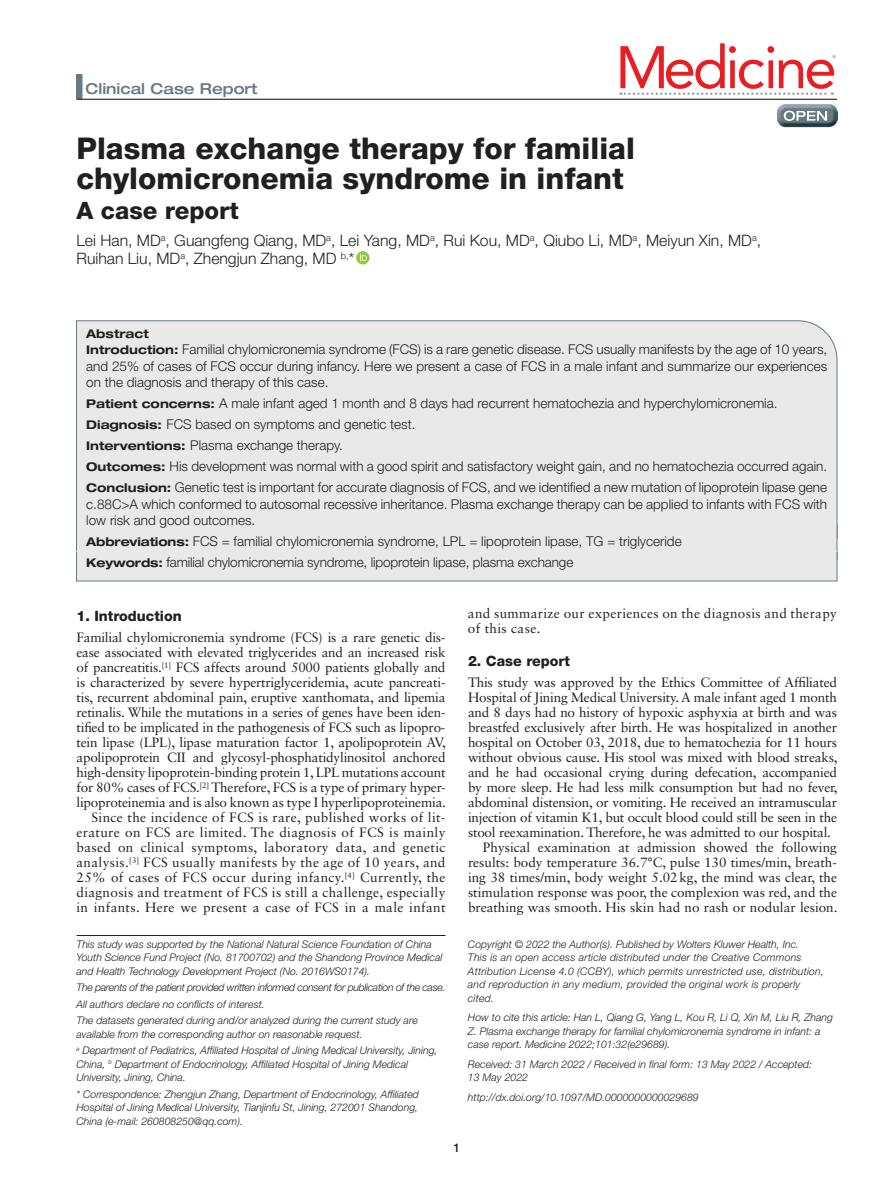
<style>
.page{position:relative;width:891px;height:1188px;background:#fff}
.page>*{position:absolute;margin:0;border:0;box-sizing:border-box;transform-origin:0 0}
.t1{font:59.4px "Avenir";letter-spacing:-.06em;color:#e71e24}
.t2{font:800 30px/30px "Helvetica Neue LT Std";color:#231f20}
.t3{font:800 24px "Helvetica Neue LT Std";color:#231f20}
.t4{font:300 15.75px/18px "Helvetica Neue LT Std";color:#231f20}
.t5{font:500 expanded 15px "Helvetica Neue LT Std";color:#667981}
.t6{font:800 14.25px "Helvetica Neue LT Std";color:#231f20}
.t7{font:13.5px/15px "Sabon LT Std";letter-spacing:-.015em;color:#231f20;text-align:right}
.t8{font:300 13.5px/21px "Helvetica Neue LT Std";color:#231f20}
.t9{font:13.5px/15px "Sabon LT Std";letter-spacing:.025em;color:#231f20}
.t10{font:700 expanded 12px "Helvetica Neue LT Std";color:#231f20}
.t11{font:500 12px "Helvetica Neue LT Std";color:#231f20}
.t12{font:italic 300 10.5px/13.5px "Helvetica Neue LT Std";color:#231f20}
.t13{font:italic 300 10.5px/13.5px "Helvetica Neue LT Std";letter-spacing:.02em;color:#231f20}
.t14{font:500 10.35px "Akzidenz Grotesk BE";color:#909295}
.s1{font-weight:700;font-stretch:expanded;font-size:12px}
</style>
<div class="page">
<div style="left:76px;top:74px;width:6px;height:25px;background:#677981"></div>
<hr style="left:76px;top:99px;width:761px;height:1px;background:#231f20">
<img style="left:776px;top:104px;width:61px;height:24px">
<svg style="left:784px;top:111px;width:43px;height:10px"></svg>
<svg style="left:620px;top:93px;width:213px;height:2px"></svg>
<div style="left:76px;top:320px;width:762px;height:219px;background:#e9e9e9"></div>
<div style="left:76px;top:523px;width:761px;height:38px;background:#e9e9e9"></div>
<div style="left:76px;top:552px;width:761px;height:29px;background:#e9e9e9"></div>
<svg style="left:356px;top:251px;width:13px;height:13px"></svg>
<svg style="left:360px;top:254px;width:7px;height:7px"></svg>
<hr style="left:76px;top:935px;width:370px;height:1px;background:#231f20">
<p class="t5" style="left:86px;top:80px;width:174px">Clinical Case Report</p>
<h1 class="t1" style="left:615px;top:33px;width:223px">Medicine</h1>
<p class="t14" style="left:832px;top:52px;width:6px">®</p>
<h2 class="t2" style="left:76px;top:134px;width:560px">Plasma exchange therapy for familial chylomicronemia syndrome in infant</h2>
<h3 class="t3" style="left:76px;top:197px;width:164px">A case report</h3>
<p class="t4" style="left:76px;top:231px;width:686px">Lei Han, MD<sup>a</sup>, Guangfeng Qiang, MD<sup>a</sup>, Lei Yang, MD<sup>a</sup>, Rui Kou, MD<sup>a</sup>, Qiubo Li, MD<sup>a</sup>, Meiyun Xin, MD<sup>a</sup>,<br>Ruihan Liu, MD<sup>a</sup>, Zhengjun Zhang, MD <sup>b,</sup>*</p>
<p class="t10" style="left:86px;top:326px;width:64px">Abstract</p>
<p class="t8" style="left:86px;top:341px;width:743px;line-height:16.5px;text-align:justify"><span class="s1">Introduction:</span> Familial chylomicronemia syndrome (FCS) is a rare genetic disease. FCS usually manifests by the age of 10 years, and 25% of cases of FCS occur during infancy. Here we present a case of FCS in a male infant and summarize our experiences on the diagnosis and therapy of this case.</p>
<p class="t8" style="left:86px;top:393px;width:743px"><span class="s1">Patient concerns:</span> A male infant aged 1 month and 8 days had recurrent hematochezia and hyperchylomicronemia.<br><span class="s1">Diagnosis:</span> FCS based on symptoms and genetic test.<br><span class="s1">Interventions:</span> Plasma exchange therapy.<br><span class="s1">Outcomes:</span> His development was normal with a good spirit and satisfactory weight gain, and no hematochezia occurred again.<br><span class="s1">Conclusion:</span> Genetic test is important for accurate diagnosis of FCS, and we identified a new mutation of lipoprotein lipase gene</p>
<p class="t8" style="left:86px;top:496px;width:742px;line-height:16.5px">c.88C&gt;A which conformed to autosomal recessive inheritance. Plasma exchange therapy can be applied to infants with FCS with low risk and good outcomes.</p>
<p class="t8" style="left:86px;top:531px;width:597px"><span class="s1">Abbreviations:</span> FCS = familial chylomicronemia syndrome, LPL = lipoprotein lipase, TG = triglyceride<br><span class="s1">Keywords:</span> familial chylomicronemia syndrome, lipoprotein lipase, plasma exchange</p>
<p class="t6" style="left:76px;top:608px;width:107px">1. Introduction</p>
<p class="t7" style="left:76px;top:630px;width:371px">Familial chylomicronemia syndrome (FCS) is a rare genetic dis&shy;ease associated with elevated triglycerides and an increased risk of pancreatitis.<sup>[1]</sup> FCS affects around 5000 patients globally and is characterized by severe hypertriglyceridemia, acute pancreati&shy;tis, recurrent abdominal pain, eruptive xanthomata, and lipemia retinalis. While the mutations in a series of genes have been iden&shy;tified to be implicated in the pathogenesis of FCS such as lipopro&shy;tein lipase (LPL), lipase maturation factor 1, apolipoprotein AV, apolipoprotein CII and glycosyl-phosphatidylinositol anchored high-density lipoprotein-binding protein 1, LPL mutations account for 80% cases of FCS.<sup>[2]</sup> Therefore, FCS is a type of primary hyper&shy;lipoproteinemia and is also known as type I hyperlipoproteinemia.<br>Since the incidence of FCS is rare, published works of lit&shy;erature on FCS are limited. The diagnosis of FCS is mainly based on clinical symptoms, laboratory data, and genetic analysis.<sup>[3]</sup> FCS usually manifests by the age of 10 years, and 25% of cases of FCS occur during infancy.<sup>[4]</sup> Currently, the diagnosis and treatment of FCS is still a challenge, especially in infants. Here we present a case of FCS in a male infant</p>
<p class="t9" style="left:468px;top:606px;width:370px">and summarize our experiences on the diagnosis and therapy of this case.</p>
<p class="t6" style="left:468px;top:653px;width:104px">2. Case report</p>
<p class="t7" style="left:468px;top:675px;width:370px">This study was approved by the Ethics Committee of Affiliated</p>
<p class="t7" style="left:468px;top:690px;width:370px">Hospital of Jining Medical University. A male infant aged 1 month</p>
<p class="t7" style="left:468px;top:705px;width:371px">and 8 days had no history of hypoxic asphyxia at birth and was</p>
<p class="t7" style="left:468px;top:720px;width:370px">breastfed exclusively after birth. He was hospitalized in another</p>
<p class="t7" style="left:468px;top:735px;width:371px">hospital on October 03, 2018, due to hematochezia for 11 hours</p>
<p class="t7" style="left:468px;top:750px;width:371px">without obvious cause. His stool was mixed with blood streaks,</p>
<p class="t7" style="left:468px;top:765px;width:371px">and he had occasional crying during defecation, accompanied</p>
<p class="t7" style="left:468px;top:780px;width:371px">by more sleep. He had less milk consumption but had no fever,</p>
<p class="t7" style="left:468px;top:795px;width:371px">abdominal distension, or vomiting. He received an intramuscular</p>
<p class="t7" style="left:468px;top:810px;width:371px">injection of vitamin K1, but occult blood could still be seen in the</p>
<p class="t7" style="left:468px;top:825px;width:365px">stool reexamination. Therefore, he was admitted to our hospital.</p>
<p class="t7" style="left:483px;top:840px;width:355px">Physical examination at admission showed the following</p>
<p class="t7" style="left:468px;top:855px;width:371px">results: body temperature 36.7°C, pulse 130 times/min, breath-</p>
<p class="t7" style="left:468px;top:870px;width:370px">ing 38 times/min, body weight 5.02kg, the mind was clear, the</p>
<p class="t7" style="left:468px;top:885px;width:371px">stimulation response was poor, the complexion was red, and the</p>
<p class="t7" style="left:468px;top:900px;width:371px">breathing was smooth. His skin had no rash or nodular lesion.</p>
<p class="t12" style="left:76px;top:937px;width:367px">This study was supported by the National Natural Science Foundation of China<br>Youth Science Fund Project (No. 81700702) and the Shandong Province Medical and Health Technology Development Project (No. 2016WS0174).</p>
<p class="t12" style="left:76px;top:979px;width:371px;line-height:16.5px">The parents of the patient provided written informed consent for publication of the case.<br>All authors declare no conflicts of interest.<br>The datasets generated during and/or analyzed during the current study are</p>
<p class="t12" style="left:76px;top:1026px;width:363px;line-height:16.5px">available from the corresponding author on reasonable request.<br><sup>a</sup> Department of Pediatrics, Affiliated Hospital of Jining Medical University, Jining,</p>
<p class="t12" style="left:76px;top:1057px;width:333px">China, <sup>b</sup> Department of Endocrinology, Affiliated Hospital of Jining Medical<br>University, Jining, China.</p>
<p class="t12" style="left:76px;top:1087px;width:344px;text-align:justify">* Correspondence: Zhengjun Zhang, Department of Endocrinology, Affiliated Hospital of Jining Medical University, Tianjinfu St, Jining, 272001 Shandong, China (e-mail: 260808250@qq.com).</p>
<p class="t13" style="left:468px;top:937px;width:358px">Copyright © 2022 the Author(s). Published by Wolters Kluwer Health, Inc.<br>This is an open access article distributed under the Creative Commons Attribution License 4.0 (CCBY), which permits unrestricted use, distribution, and reproduction in any medium, provided the original work is properly cited.</p>
<p class="t12" style="left:468px;top:1011px;width:367px">How to cite this article: Han L, Qiang G, Yang L, Kou R, Li Q, Xin M, Liu R, Zhang<br>Z. Plasma exchange therapy for familial chylomicronemia syndrome in infant: a case report. Medicine 2022;101:32(e29689).</p>
<p class="t12" style="left:468px;top:1057px;width:346px">Received: 31 March 2022 / Received in final form: 13 May 2022 / Accepted:<br>13 May 2022</p>
<p class="t12" style="left:468px;top:1090px;width:232px">http://dx.doi.org/10.1097/MD.0000000000029689</p>
<p class="t11" style="left:453px;top:1140px;width:8px">1</p>
</div>
